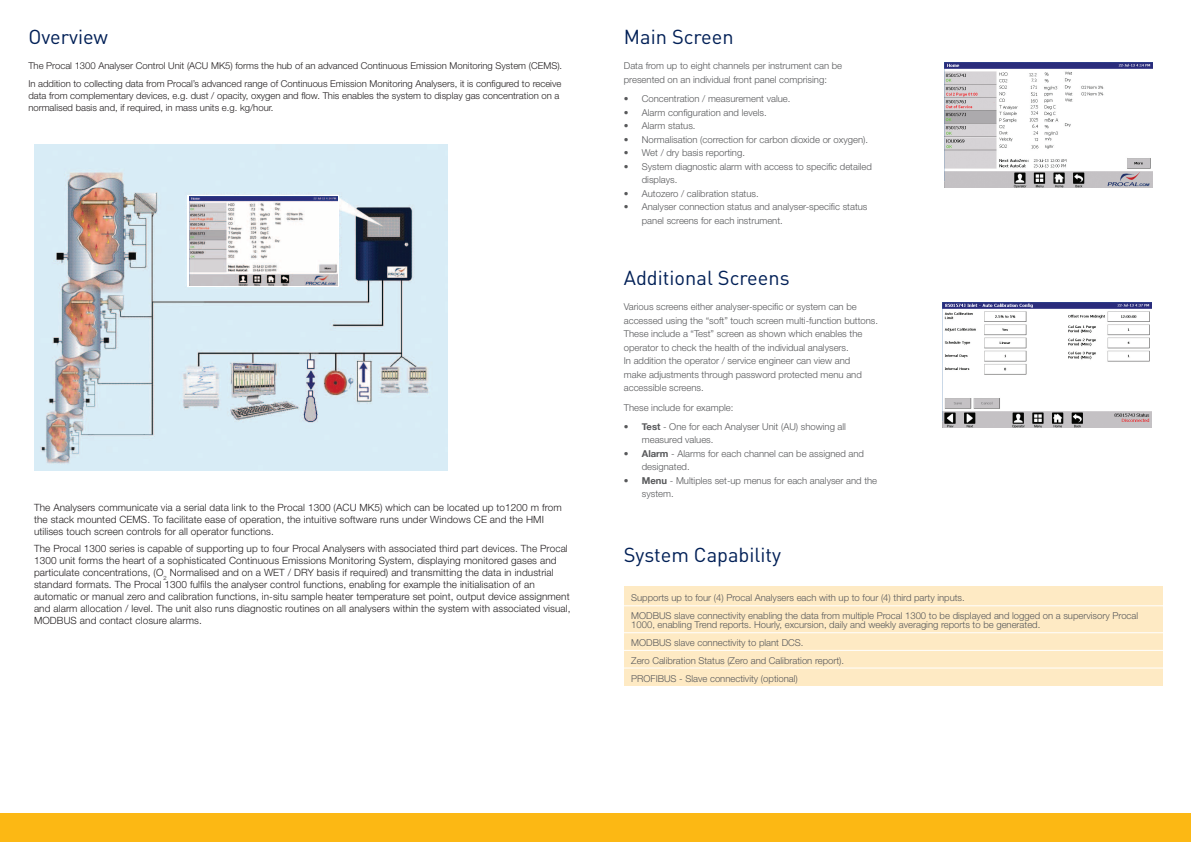
<style>
.page{position:relative;width:1191px;height:842px;background:#fff}
.page>*{position:absolute;margin:0;border:0;box-sizing:border-box;transform-origin:0 0}
.t1{font:20px "DINOT";color:#001f56}
.t2{font:300 10px/12px "Helvetica Neue";letter-spacing:.01em;color:#231f20}
.t3{font:300 9.5px/13.5px "Helvetica Neue";color:#57585a}
.t4{font:300 9.5px/17.7px "Helvetica Neue";color:#231f20}
.s1{font-weight:700}
</style>
<div class="page">
<div style="left:0;top:814px;width:1191px;height:28px;background:#fcb814"></div>
<div style="left:624px;top:587px;width:538px;height:99px;background:#feeac4"></div>
<hr style="left:619px;top:605px;width:548px;height:1px;background:#fff">
<hr style="left:624px;top:632px;width:547px;height:1px;background:#fff">
<hr style="left:619px;top:650px;width:548px;height:1px;background:#fff">
<hr style="left:619px;top:668px;width:548px;height:1px;background:#fff">
<img style="left:34px;top:145px;width:413px;height:326px">
<img style="left:943px;top:303px;width:208px;height:125px">
<img style="left:944px;top:62px;width:208px;height:125px">
<svg style="left:187px;top:195px;width:152px;height:92px"></svg>
<img style="left:189px;top:197px;width:148px;height:89px">
<h1 class="t1" style="left:28px;top:23px;width:81px">Overview</h1>
<p class="t4" style="left:28px;top:57px;width:535px">The Procal 1300 Analyser Control Unit (ACU MK5) forms the hub of an advanced Continuous Emission Monitoring System (CEMS).<br>In addition to collecting data from Procal’s advanced range of Continuous Emission Monitoring Analysers, it is configured to receive</p>
<p class="t4" style="left:28px;top:89px;width:532px;line-height:12px">data from complementary devices, e.g. dust / opacity, oxygen and flow. This enables the system to display gas concentration on a normalised basis and, if required, in mass units e.g. kg/hour.</p>
<p class="t2" style="left:34px;top:501px;width:529px">The Analysers communicate via a serial data link to the Procal 1300 (ACU MK5) which can be located up to1200 m from the stack mounted CEMS. To facilitate ease of operation, the intuitive software runs under Windows CE and the HMI utilises touch screen controls for all operator functions.</p>
<p class="t2" style="left:34px;top:542px;width:538px">The Procal 1300 series is capable of supporting up to four Procal Analysers with associated third part devices. The Procal 1300 unit forms the heart of a sophisticated Continuous Emissions Monitoring System, displaying monitored gases and particulate concentrations, (O<sub>2</sub> Normalised and on a WET / DRY basis if required) and transmitting the data in industrial standard formats. The Procal 1300 fulfils the analyser control functions, enabling for example the initialisation of an automatic or manual zero and calibration functions, in-situ sample heater temperature set point, output device assignment and alarm allocation / level. The unit also runs diagnostic routines on all analysers within the system with associated visual, MODBUS and contact closure alarms.</p>
<h1 class="t1" style="left:624px;top:23px;width:111px">Main Screen</h1>
<p class="t3" style="left:624px;top:59px;width:220px">Data from up to eight channels per instrument can be presented on an individual front panel comprising:</p>
<p class="t3" style="left:624px;top:92px;width:168px">• Concentration / measurement value.</p>
<p class="t3" style="left:624px;top:105px;width:144px">• Alarm configuration and levels.</p>
<p class="t3" style="left:624px;top:119px;width:73px">• Alarm status.</p>
<p class="t3" style="left:624px;top:132px;width:246px">• Normalisation (correction for carbon dioxide or oxygen).</p>
<p class="t3" style="left:624px;top:146px;width:123px">• Wet / dry basis reporting.</p>
<p class="t3" style="left:642px;top:159px;width:231px;text-indent:-18px">• System diagnostic alarm with access to specific detailed displays.</p>
<p class="t3" style="left:624px;top:186px;width:136px">• Autozero / calibration status.</p>
<p class="t3" style="left:642px;top:200px;width:227px;text-indent:-18px">• Analyser connection status and analyser-specific status panel screens for each instrument.</p>
<h1 class="t1" style="left:624px;top:264px;width:167px">Additional Screens</h1>
<p class="t3" style="left:624px;top:300px;width:256px">Various screens either analyser-specific or system can be accessed using the “soft” touch screen multi-function buttons.<br>These include a “Test” screen as shown which enables the operator to check the health of the individual analysers.<br>In addition the operator / service engineer can view and<br>make adjustments through password protected menu and accessible screens.</p>
<p class="t3" style="left:624px;top:400px;width:111px">These include for example:</p>
<p class="t3" style="left:642px;top:419px;width:206px;text-indent:-18px"><span class="s1">• Test</span> - One for each Analyser Unit (AU) showing all measured values.</p>
<p class="t3" style="left:642px;top:446px;width:224px;text-indent:-18px"><span class="s1">• Alarm</span> - Alarms for each channel can be assigned and designated.</p>
<p class="t3" style="left:642px;top:473px;width:237px;text-indent:-18px"><span class="s1">• Menu</span> - Multiples set-up menus for each analyser and the system.</p>
<h1 class="t1" style="left:624px;top:542px;width:159px">System Capability</h1>
<p class="t3" style="left:631px;top:588px;width:508px;line-height:18px">Supports up to four (4) Procal Analysers each with up to four (4) third party inputs.<br>MODBUS slave connectivity enabling the data from multiple Procal 1300 to be displayed and logged on a supervisory Procal</p>
<p class="t3" style="left:631px;top:615px;width:411px;line-height:18px">1000, enabling Trend reports. Hourly, excursion, daily and weekly averaging reports to be generated.<br>MODBUS slave connectivity to plant DCS.<br>Zero Calibration Status (Zero and Calibration report).<br>PROFIBUS - Slave connectivity (optional)</p>
</div>
